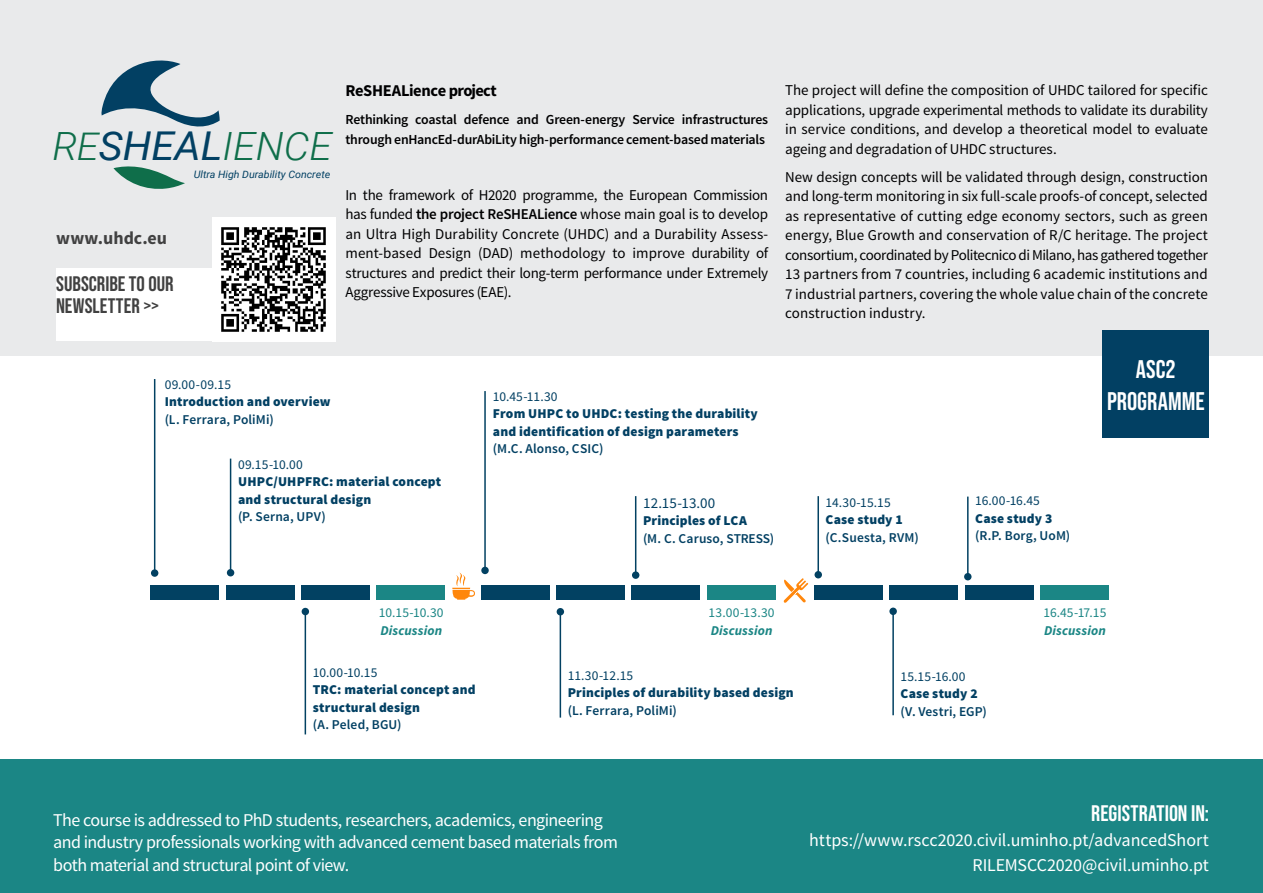
<style>
.page{position:relative;width:1263px;height:893px;background:#fff}
.page>*{position:absolute;margin:0;border:0;box-sizing:border-box;transform-origin:0 0}
.t1{font:italic 300 39px "Roboto";color:#0f6e4a;scale:1.04 1}
._16_Content_black_C{font:25.5px "Bebas Neue";color:#fff}
._8_Content_white_Sou{font:22.5px "Bebas Neue";color:#fff}
._12_Content_black_C{font:21px "Bebas Neue";color:#414141}
._9_Content_black_Sou{font:18px/22.5px "Source Sans Pro";letter-spacing:-.03em;color:#fff}
._8_Content_white_Sou-2{font:18px "Source Sans Pro";letter-spacing:-.005em;color:#fff}
._9_Content_black_Sou-2{font:700 18px "Source Sans Pro";color:#414141}
._9_Content_black_Sou-3{font:700 16.5px "Source Sans Pro";letter-spacing:-.03em;color:#000001}
._9_Content_black_Sou-4{font:15px/19.5px "Source Sans Pro";letter-spacing:-.005em;color:#000001;text-align:justify}
._9_Content_black_Sou-5{font:15px "Source Sans Pro";letter-spacing:.015em;color:#024063}
._9_Content_black_Sou-6{font:600 13.8px/19.5px "Source Sans Pro";letter-spacing:-.015em;color:#000001}
._9_Content_black_Sou-7{font:900 13.5px "Source Sans Pro";letter-spacing:.01em;color:#024063}
._9_Content_black_Sou-8{font:600 13.5px "Source Sans Pro";letter-spacing:.01em;color:#024063}
._9_Content_black_Sou-9{font:13.5px "Source Sans Pro";letter-spacing:.015em;color:#024063}
._9_Content_black_Sou-10{font:13.5px "Source Sans Pro";letter-spacing:.01em;color:#1b8685}
._9_Content_black_Sou-11{font:italic 700 13.5px "Source Sans Pro";letter-spacing:.01em;color:#1b8685}
.t2{font:italic 10.2px "Roboto";color:#024063;scale:1.04 1}
.s1{font-size:38.1px}
.s2{font-weight:400;font-size:39.75px;color:#024063}
.s3{font-weight:600}
</style>
<div class="page">
<div style="left:0;top:0;width:1263px;height:355px;background:#e9eaeb"></div>
<div style="left:151px;top:585px;width:68px;height:14px;background:#024162"></div>
<div style="left:302px;top:585px;width:68px;height:14px;background:#024162"></div>
<div style="left:481px;top:585px;width:68px;height:14px;background:#024162"></div>
<div style="left:632px;top:585px;width:68px;height:14px;background:#024162"></div>
<div style="left:557px;top:585px;width:68px;height:14px;background:#024162"></div>
<div style="left:890px;top:585px;width:68px;height:14px;background:#024162"></div>
<div style="left:814px;top:585px;width:68px;height:14px;background:#024162"></div>
<div style="left:377px;top:585px;width:68px;height:14px;background:#1b8685"></div>
<div style="left:226px;top:585px;width:68px;height:14px;background:#024162"></div>
<hr style="left:305px;top:611px;width:1px;height:123px;background:#024162">
<div style="left:302px;top:608px;width:7px;height:7px;background:#024162;border-radius:50%"></div>
<hr style="left:560px;top:612px;width:1px;height:106px;background:#024162">
<div style="left:557px;top:608px;width:7px;height:7px;background:#024162;border-radius:50%"></div>
<hr style="left:154px;top:379px;width:1px;height:194px;background:#024162">
<div style="left:151px;top:569px;width:7px;height:8px;background:#024162;border-radius:50%"></div>
<hr style="left:230px;top:459px;width:1px;height:114px;background:#024162">
<div style="left:227px;top:569px;width:7px;height:7px;background:#024162;border-radius:50%"></div>
<hr style="left:484px;top:391px;width:2px;height:179px;background:#024162">
<div style="left:481px;top:567px;width:8px;height:7px;background:#024162;border-radius:50%"></div>
<hr style="left:635px;top:496px;width:1px;height:79px;background:#024162">
<div style="left:632px;top:571px;width:7px;height:8px;background:#024162;border-radius:50%"></div>
<div style="left:707px;top:585px;width:68px;height:14px;background:#1b8685"></div>
<hr style="left:892px;top:611px;width:2px;height:104px;background:#024162">
<div style="left:889px;top:608px;width:8px;height:7px;background:#024162;border-radius:50%"></div>
<hr style="left:817px;top:496px;width:2px;height:79px;background:#024162">
<div style="left:814px;top:571px;width:8px;height:7px;background:#024162;border-radius:50%"></div>
<div style="left:965px;top:585px;width:68px;height:14px;background:#024162"></div>
<hr style="left:967px;top:497px;width:1px;height:80px;background:#024162">
<div style="left:964px;top:573px;width:7px;height:7px;background:#024162;border-radius:50%"></div>
<div style="left:1040px;top:585px;width:69px;height:14px;background:#1b8685"></div>
<svg style="left:113px;top:166px;width:72px;height:23px"></svg>
<svg style="left:101px;top:60px;width:119px;height:67px"></svg>
<div style="left:0;top:760px;width:1263px;height:133px;background:#1b8685"></div>
<div style="left:56px;top:269px;width:259px;height:72px;background:#fff"></div>
<img style="left:213px;top:218px;width:122px;height:123px">
<svg style="left:452px;top:572px;width:23px;height:28px"></svg>
<div style="left:1103px;top:331px;width:106px;height:107px;background:#024063"></div>
<svg style="left:783px;top:578px;width:25px;height:25px"></svg>
<h1 class="t1" style="left:53px;top:119px;width:270px">R<span class="s1">E</span><span class="s2">SHEAL</span>IENCE</h1>
<p class="_9_Content_black_Sou-2" style="left:56px;top:227px;width:113px">www.uhdc.eu</p>
<p class="_12_Content_black_C" style="left:56px;top:271px;width:119px">SUBSCRIBE TO OUR</p>
<p class="_12_Content_black_C" style="left:56px;top:294px;width:105px">NEWSLETTER &gt;&gt;</p>
<p class="t2" style="left:194px;top:167px;width:133px">Ultra High Durability Concrete</p>
<p class="_9_Content_black_Sou-3" style="left:345px;top:80px;width:153px">ReSHEALience project</p>
<p class="_9_Content_black_Sou-6" style="left:345px;top:110px;width:424px">Rethinking coastal defence and Green-energy Service infrastructures through enHancEd-durAbiLity high-performance cement-based materials</p>
<p class="_9_Content_black_Sou-4" style="left:345px;top:185px;width:424px">In the framework of H2020 programme, the European Commission has funded <span class="s3">the project ReSHEALience</span> whose main goal is to develop an Ultra High Durability Concrete (UHDC) and a Durability Assess&shy;ment-based Design (DAD) methodology to improve durability of structures and predict their long-term performance under Extremely Aggressive Exposures (EAE).</p>
<p class="_9_Content_black_Sou-4" style="left:785px;top:81px;width:424px">The project will define the composition of UHDC tailored for specific applications, upgrade experimental methods to validate its durability in service conditions, and develop a theoretical model to evaluate ageing and degradation of UHDC structures.</p>
<p class="_9_Content_black_Sou-4" style="left:785px;top:167px;width:424px">New design concepts will be validated through design, construction and long-term monitoring in six full-scale proofs-of concept, selected as representative of cutting edge economy sectors, such as green energy, Blue Growth and conservation of R/C heritage. The project consortium, coordinated by Politecnico di Milano, has gathered together 13 partners from 7 countries, including 6 academic institutions and 7 industrial partners, covering the whole value chain of the concrete construction industry.</p>
<p class="_9_Content_black_Sou-9" style="left:165px;top:376px;width:68px">09.00-09.15</p>
<p class="_9_Content_black_Sou-7" style="left:165px;top:393px;width:167px">Introduction and overview</p>
<p class="_9_Content_black_Sou-8" style="left:165px;top:411px;width:111px">(L. Ferrara, PoliMi)</p>
<p class="_9_Content_black_Sou-9" style="left:238px;top:456px;width:66px">09.15-10.00</p>
<p class="_9_Content_black_Sou-7" style="left:238px;top:473px;width:205px">UHPC/UHPFRC: material concept</p>
<p class="_9_Content_black_Sou-7" style="left:238px;top:490px;width:135px">and structural design</p>
<p class="_9_Content_black_Sou-8" style="left:238px;top:508px;width:89px">(P. Serna, UPV)</p>
<p class="_9_Content_black_Sou-9" style="left:493px;top:388px;width:66px">10.45-11.30</p>
<p class="_9_Content_black_Sou-7" style="left:493px;top:405px;width:266px">From UHPC to UHDC: testing the durability</p>
<p class="_9_Content_black_Sou-7" style="left:493px;top:422px;width:247px">and identification of design parameters</p>
<p class="_9_Content_black_Sou-8" style="left:493px;top:440px;width:112px">(M.C. Alonso, CSIC)</p>
<p class="_9_Content_black_Sou-5" style="left:643px;top:494px;width:74px">12.15-13.00</p>
<p class="_9_Content_black_Sou-7" style="left:643px;top:512px;width:105px">Principles of LCA</p>
<p class="_9_Content_black_Sou-8" style="left:643px;top:530px;width:132px">(M. C. Caruso, STRESS)</p>
<p class="_9_Content_black_Sou-9" style="left:826px;top:494px;width:67px">14.30-15.15</p>
<p class="_9_Content_black_Sou-7" style="left:826px;top:511px;width:79px">Case study 1</p>
<p class="_9_Content_black_Sou-8" style="left:826px;top:529px;width:95px">(C.Suesta, RVM)</p>
<p class="_9_Content_black_Sou-9" style="left:975px;top:493px;width:66px">16.00-16.45</p>
<p class="_9_Content_black_Sou-7" style="left:975px;top:510px;width:79px">Case study 3</p>
<p class="_9_Content_black_Sou-8" style="left:975px;top:527px;width:97px">(R.P. Borg, UoM)</p>
<p class="_16_Content_black_C" style="left:1136px;top:355px;width:41px">ASC2</p>
<p class="_16_Content_black_C" style="left:1107px;top:386px;width:99px">PROGRAMME</p>
<p class="_9_Content_black_Sou-10" style="left:379px;top:604px;width:66px">10.15-10.30</p>
<p class="_9_Content_black_Sou-11" style="left:380px;top:621px;width:63px">Discussion</p>
<p class="_9_Content_black_Sou-10" style="left:709px;top:604px;width:67px">13.00-13.30</p>
<p class="_9_Content_black_Sou-11" style="left:711px;top:621px;width:63px">Discussion</p>
<p class="_9_Content_black_Sou-10" style="left:1043px;top:604px;width:64px">16.45-17.15</p>
<p class="_9_Content_black_Sou-11" style="left:1044px;top:621px;width:63px">Discussion</p>
<p class="_9_Content_black_Sou-9" style="left:313px;top:664px;width:66px">10.00-10.15</p>
<p class="_9_Content_black_Sou-7" style="left:313px;top:681px;width:164px">TRC: material concept and</p>
<p class="_9_Content_black_Sou-7" style="left:313px;top:699px;width:109px">structural design</p>
<p class="_9_Content_black_Sou-8" style="left:313px;top:716px;width:90px">(A. Peled, BGU)</p>
<p class="_9_Content_black_Sou-9" style="left:568px;top:667px;width:67px">11.30-12.15</p>
<p class="_9_Content_black_Sou-7" style="left:568px;top:684px;width:227px">Principles of durability based design</p>
<p class="_9_Content_black_Sou-8" style="left:568px;top:702px;width:111px">(L. Ferrara, PoliMi)</p>
<p class="_9_Content_black_Sou-9" style="left:900px;top:668px;width:67px">15.15-16.00</p>
<p class="_9_Content_black_Sou-7" style="left:900px;top:685px;width:79px">Case study 2</p>
<p class="_9_Content_black_Sou-8" style="left:900px;top:703px;width:88px">(V. Vestri, EGP)</p>
<p class="_9_Content_black_Sou" style="left:53px;top:809px;width:566px">The course is addressed to PhD students, researchers, academics, engineering and industry professionals working with advanced cement based materials from both material and structural point of view.</p>
<p class="_8_Content_white_Sou" style="left:1091px;top:800px;width:119px">REGISTRATION IN:</p>
<p class="_8_Content_white_Sou-2" style="left:809px;top:828px;width:401px">https://www.rscc2020.civil.uminho.pt/advancedShort</p>
<p class="_8_Content_white_Sou-2" style="left:972px;top:853px;width:238px">RILEMSCC2020@civil.uminho.pt</p>
</div>
